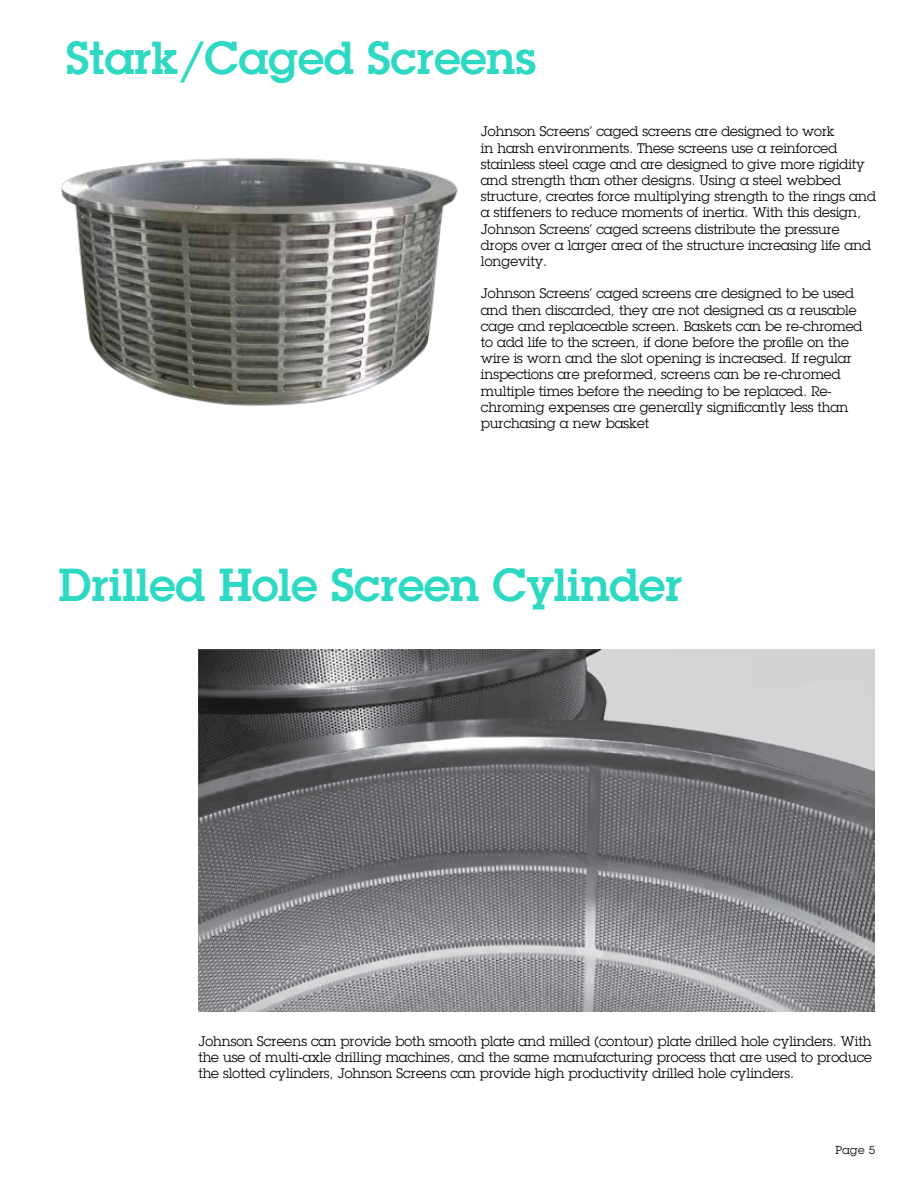
<style>
.page{position:relative;width:918px;height:1188px;background:#fff}
.page>*{position:absolute;margin:0;border:0;box-sizing:border-box;transform-origin:0 0}
.t1{font:600 45px "Lubalin Graph Std";color:#2ed9c3}
.t2{font:13.5px/16.2px "Lubalin Graph Std";color:#000}
.t3{font:11.25px "Lubalin Graph Std";color:#000}
</style>
<div class="page">
<img style="left:61px;top:158px;width:397px;height:248px">
<img style="left:198px;top:650px;width:677px;height:361px">
<h1 class="t1" style="left:66px;top:29px;width:472px">Stark/Caged Screens</h1>
<p class="t2" style="left:481px;top:123px;width:397px">Johnson Screens’ caged screens are designed to work<br>in harsh environments. These screens use a reinforced stainless steel cage and are designed to give more rigidity and strength than other designs. Using a steel webbed structure, creates force multiplying strength to the rings and a stiffeners to reduce moments of inertia. With this design, Johnson Screens’ caged screens distribute the pressure drops over a larger area of the structure increasing life and longevity.</p>
<p class="t2" style="left:481px;top:285px;width:383px">Johnson Screens’ caged screens are designed to be used and then discarded, they are not designed as a reusable cage and replaceable screen. Baskets can be re-chromed to add life to the screen, if done before the profile on the wire is worn and the slot opening is increased. If regular inspections are preformed, screens can be re-chromed multiple times before the needing to be replaced. Re&shy;chroming expenses are generally significantly less than purchasing a new basket</p>
<h1 class="t1" style="left:58px;top:555px;width:626px">Drilled Hole Screen Cylinder</h1>
<p class="t2" style="left:198px;top:1033px;width:675px;text-align:justify">Johnson Screens can provide both smooth plate and milled (contour) plate drilled hole cylinders. With the use of multi-axle drilling machines, and the same manufacturing process that are used to produce the slotted cylinders, Johnson Screens can provide high productivity drilled hole cylinders.</p>
<p class="t3" style="left:835px;top:1143px;width:42px">Page 5</p>
</div>
